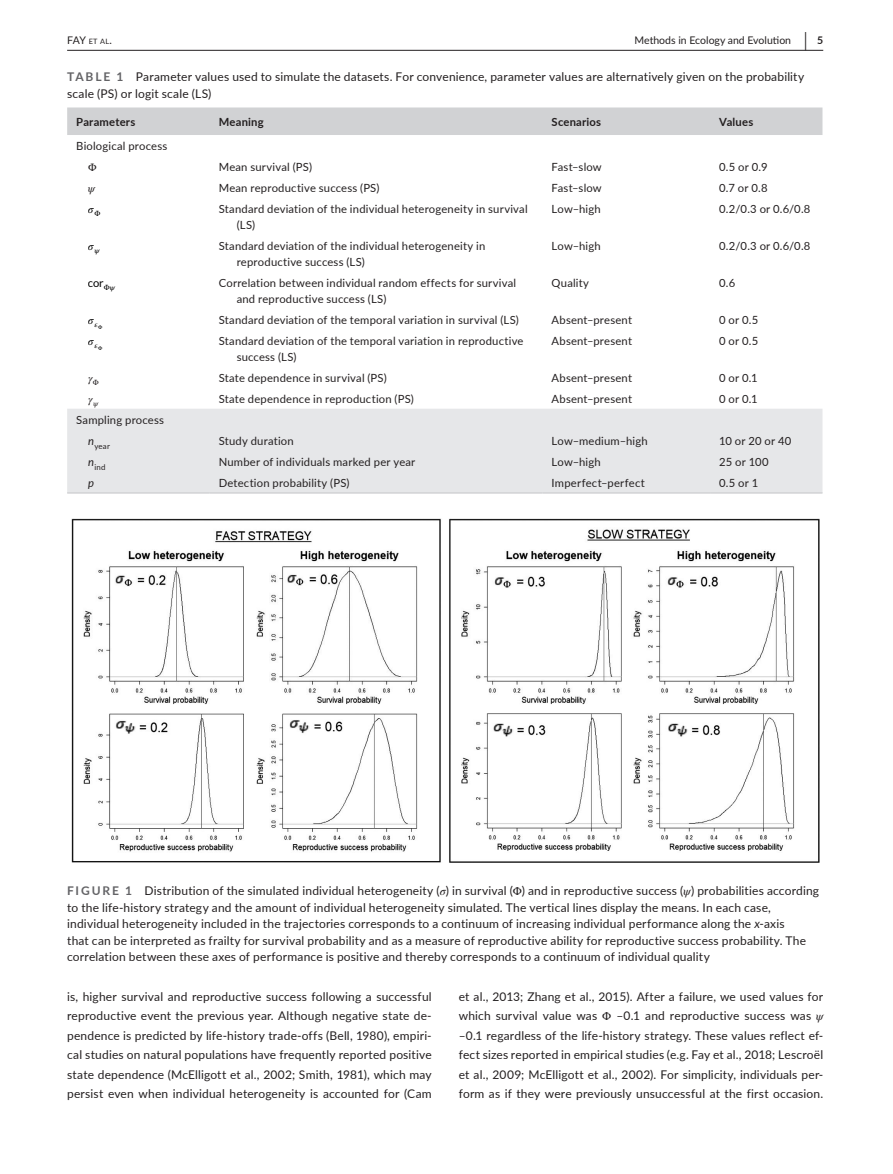
<style>
.page{position:relative;width:893px;height:1174px;background:#fff}
.page>*{position:absolute;margin:0;border:0;box-sizing:border-box;transform-origin:0 0}
.t1{font:700 19.5px "Lato";color:#231f20;scale:.48 1}
.t2{font:12px/19.5px "Lato";letter-spacing:.015em;color:#231f20;text-align:justify}
.t3{font:11.25px/15.8px "Lato";letter-spacing:.02em;color:#231f20}
.t4{font:700 11.25px "Lato";letter-spacing:.02em;color:#231f20}
.t5{font:italic 11.25px "STIX Math";color:#000}
.t6{font:italic 11.25px "STIX";color:#231f20}
.t7{font:11.25px "Lato";color:#000}
.t8{font:11.25px "STIX";color:#231f20}
.t9{font:italic 11.25px "Lato";color:#231f20}
.t10{font:10.5px "Lato";color:#231f20}
.t11{font:10.5px "Lato";color:#231f20}
.t12{font:700 10.5px "Lato";color:#231f20}
.t13{font:7.8px "Lato";letter-spacing:.025em;color:#231f20}
.s1{font-size:7.35px}
.s2{font-weight:700;color:#636366}
.s3{font-family:"STIX";font-style:italic}
.s4{font-family:"STIX"}
.s5{font-style:italic}
</style>
<div class="page">
<hr style="left:67px;top:50px;width:756px;height:1px;background:#231f20">
<div style="left:67px;top:107px;width:755px;height:28px;background:#d1d2d4"></div>
<div style="left:67px;top:409px;width:755px;height:83px;background:#e6e7e9"></div>
<hr style="left:67px;top:492px;width:143px;height:2px;background:#d1d2d4">
<hr style="left:210px;top:492px;width:333px;height:2px;background:#d1d2d4">
<hr style="left:543px;top:492px;width:167px;height:2px;background:#d1d2d4">
<hr style="left:710px;top:492px;width:112px;height:2px;background:#d1d2d4">
<img style="left:71px;top:519px;width:748px;height:344px">
<h1 class="t1" style="left:804px;top:25px;width:7px">|</h1>
<p class="t11" style="left:67px;top:33px;width:46px">FAY <span class="s1">et al</span>.</p>
<p class="t10" style="left:635px;top:33px;width:158px">Methods in Ecology and Evolu on</p>
<p class="t12" style="left:817px;top:33px;width:8px">5</p>
<p class="t2" style="left:67px;top:68px;width:739px;line-height:16.5px"><span class="s2">TABLE 1</span> Parameter values used to simulate the datasets. For convenience, parameter values are alternatively given on the probability scale (PS) or logit scale (LS)</p>
<p class="t4" style="left:76px;top:113px;width:61px">Parameters</p>
<p class="t4" style="left:219px;top:113px;width:47px">Meaning</p>
<p class="t4" style="left:552px;top:113px;width:51px">Scenarios</p>
<p class="t4" style="left:719px;top:113px;width:36px">Values</p>
<p class="t3" style="left:76px;top:138px;width:93px">Biological process</p>
<p class="t8" style="left:88px;top:159px;width:10px">Φ</p>
<p class="t3" style="left:219px;top:159px;width:95px">Mean survival (PS)</p>
<p class="t3" style="left:552px;top:159px;width:52px">Fast–slow</p>
<p class="t3" style="left:719px;top:159px;width:50px">0.5 or 0.9</p>
<p class="t6" style="left:88px;top:181px;width:8px">ψ</p>
<p class="t3" style="left:219px;top:180px;width:162px">Mean reproductive success (PS)</p>
<p class="t3" style="left:552px;top:180px;width:52px">Fast–slow</p>
<p class="t3" style="left:719px;top:180px;width:50px">0.7 or 0.8</p>
<p class="t5" style="left:88px;top:203px;width:14px">𝜎<sub>Φ</sub></p>
<p class="t3" style="left:237px;top:201px;width:292px;text-indent:-18px">Standard deviation of the individual heterogeneity in survival (LS)</p>
<p class="t3" style="left:552px;top:201px;width:51px">Low–high</p>
<p class="t3" style="left:719px;top:201px;width:93px">0.2/0.3 or 0.6/0.8</p>
<p class="t5" style="left:88px;top:240px;width:13px">𝜎<sub>𝜓</sub></p>
<p class="t3" style="left:237px;top:238px;width:250px;text-indent:-18px">Standard deviation of the individual heterogeneity in reproductive success (LS)</p>
<p class="t3" style="left:552px;top:238px;width:51px">Low–high</p>
<p class="t3" style="left:719px;top:238px;width:93px">0.2/0.3 or 0.6/0.8</p>
<p class="t7" style="left:88px;top:276px;width:29px">cor<sub>Φ</sub><sub>𝜓</sub></p>
<p class="t3" style="left:237px;top:274px;width:281px;text-indent:-18px">Correlation between individual random effects for survival and reproductive success (LS)</p>
<p class="t3" style="left:552px;top:274px;width:39px">Quality</p>
<p class="t3" style="left:719px;top:274px;width:18px">0.6</p>
<p class="t5" style="left:88px;top:313px;width:16px">𝜎<sub>𝜀</sub><sub>Φ</sub></p>
<p class="t3" style="left:219px;top:311px;width:302px">Standard deviation of the temporal variation in survival (LS)</p>
<p class="t3" style="left:552px;top:311px;width:82px">Absent–present</p>
<p class="t3" style="left:719px;top:311px;width:41px">0 or 0.5</p>
<p class="t5" style="left:88px;top:334px;width:16px">𝜎<sub>𝜀</sub><sub>Φ</sub></p>
<p class="t3" style="left:237px;top:332px;width:288px;text-indent:-18px">Standard deviation of the temporal variation in reproductive success (LS)</p>
<p class="t3" style="left:552px;top:332px;width:82px">Absent–present</p>
<p class="t3" style="left:719px;top:332px;width:41px">0 or 0.5</p>
<p class="t6" style="left:88px;top:370px;width:12px">γ<sub>Φ</sub></p>
<p class="t3" style="left:219px;top:369px;width:170px">State dependence in survival (PS)</p>
<p class="t3" style="left:552px;top:369px;width:82px">Absent–present</p>
<p class="t3" style="left:719px;top:369px;width:40px">0 or 0.1</p>
<p class="t6" style="left:88px;top:391px;width:11px">γ<sub>ψ</sub></p>
<p class="t3" style="left:219px;top:390px;width:197px">State dependence in reproduction (PS)</p>
<p class="t3" style="left:552px;top:390px;width:82px">Absent–present</p>
<p class="t3" style="left:719px;top:390px;width:40px">0 or 0.1</p>
<p class="t3" style="left:76px;top:411px;width:89px">Sampling process</p>
<p class="t13" style="left:88px;top:440px;width:23px"><sup>n</sup>year</p>
<p class="t3" style="left:219px;top:432px;width:77px">Study duration</p>
<p class="t3" style="left:552px;top:432px;width:98px">Low–medium–high</p>
<p class="t3" style="left:719px;top:432px;width:74px">10 or 20 or 40</p>
<p class="t13" style="left:88px;top:461px;width:19px"><sup>n</sup>ind</p>
<p class="t3" style="left:219px;top:453px;width:198px">Number of individuals marked per year</p>
<p class="t3" style="left:552px;top:453px;width:51px">Low–high</p>
<p class="t3" style="left:719px;top:453px;width:51px">25 or 100</p>
<p class="t9" style="left:88px;top:475px;width:7px">p</p>
<p class="t3" style="left:219px;top:474px;width:132px">Detection probability (PS)</p>
<p class="t3" style="left:552px;top:474px;width:95px">Imperfect–perfect</p>
<p class="t3" style="left:719px;top:474px;width:41px">0.5 or 1</p>
<p class="t2" style="left:67px;top:882px;width:753px;line-height:16.5px;text-align:left"><span class="s2">FIGURE 1</span> Distribution of the simulated individual heterogeneity (<span class="s3">σ</span>) in survival (<span class="s4">Φ</span>) and in reproductive success (<span class="s3">ψ</span>) probabilities according to the life-history strategy and the amount of individual heterogeneity simulated. The vertical lines display the means. In each case, individual heterogeneity included in the trajectories corresponds to a continuum of increasing individual performance along the <span class="s5">x</span>-axis<br>that can be interpreted as frailty for survival probability and as a measure of reproductive ability for reproductive success probability. The correlation between these axes of performance is positive and thereby corresponds to a continuum of individual quality</p>
<p class="t2" style="left:67px;top:986px;width:366px">is, higher survival and reproductive success following a successful reproductive event the previous year. Although negative state de&shy;pendence is predicted by life-history trade-offs (Bell, 1980), empiri&shy;cal studies on natural populations have frequently reported positive state dependence (McElligott et al., 2002; Smith, 1981), which may persist even when individual heterogeneity is accounted for (Cam</p>
<p class="t2" style="left:459px;top:986px;width:366px">et al., 2013; Zhang et al., 2015). After a failure, we used values for which survival value was <span class="s4">Φ</span> –0.1 and reproductive success was <span class="s3">ψ </span>–0.1 regardless of the life-history strategy. These values reflect ef&shy;fect sizes reported in empirical studies (e.g. Fay et al., 2018; Lescroël et al., 2009; McElligott et al., 2002). For simplicity, individuals per&shy;form as if they were previously unsuccessful at the first occasion.</p>
</div>
